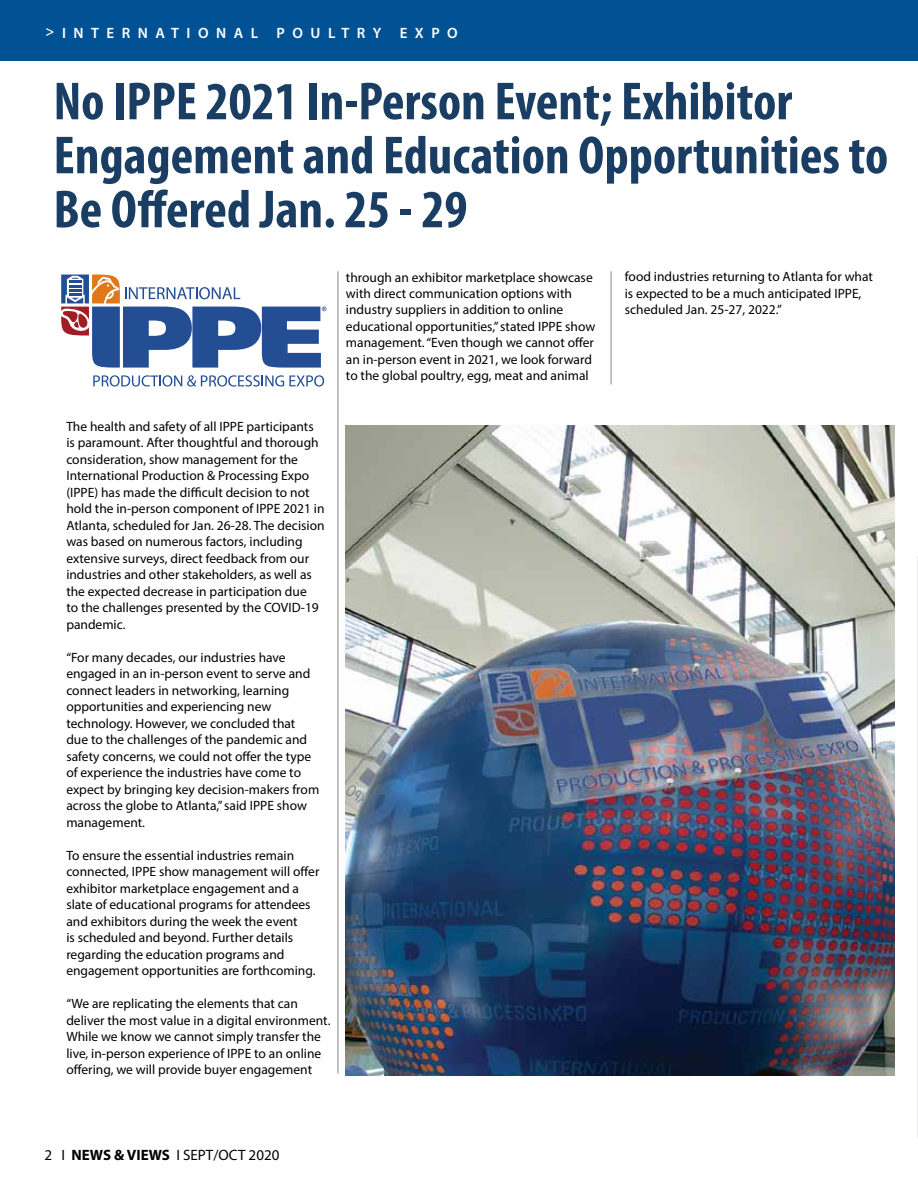
<style>
.page{position:relative;width:918px;height:1188px;background:#fff}
.page>*{position:absolute;margin:0;border:0;box-sizing:border-box;transform-origin:0 0}
.t1{font:700 condensed 54px/54px "Myriad Pro";color:#1a3e63}
.t2{font:15px "Myriad Pro";color:#000}
.t3{font:600 15px "Myriad Pro";letter-spacing:.5em;color:#fff}
.t4{font:13.5px/16.5px "Myriad Pro";color:#000}
.s1{font-weight:700}
</style>
<div class="page">
<hr style="left:917px;top:556px;width:1px;height:582px;background:#eceef7">
<div style="left:0;top:0;width:918px;height:61px;background:#005294"></div>
<hr style="left:338px;top:271px;width:1px;height:803px;background:#868787">
<hr style="left:611px;top:271px;width:1px;height:113px;background:#868787">
<svg style="left:93px;top:375px;width:231px;height:12px"></svg>
<svg style="left:61px;top:275px;width:265px;height:93px"></svg>
<img style="left:346px;top:426px;width:548px;height:649px">
<p class="t3" style="left:46px;top:24px;width:414px">&gt;INTERNATIONAL POULTRY EXPO</p>
<h1 class="t1" style="left:54px;top:73px;width:836px">No IPPE 2021 In-Person Event; Exhibitor<br>Engagement and Education Opportunities to<br>Be Offered Jan. 25 - 29</h1>
<p class="t4" style="left:66px;top:418px;width:260px">The health and safety of all IPPE participants is paramount. After thoughtful and thorough consideration, show management for the International Production &amp; Processing Expo (IPPE) has made the difficult decision to not hold the in-person component of IPPE 2021 in Atlanta, scheduled for Jan. 26-28. The decision was based on numerous factors, including extensive surveys, direct feedback from our industries and other stakeholders, as well as the expected decrease in participation due<br>to the challenges presented by the COVID-19 pandemic.</p>
<p class="t4" style="left:66px;top:649px;width:254px">“For many decades, our industries have engaged in an in-person event to serve and connect leaders in networking, learning opportunities and experiencing new technology. However, we concluded that due to the challenges of the pandemic and safety concerns, we could not offer the type of experience the industries have come to expect by bringing key decision-makers from across the globe to Atlanta,” said IPPE show management.</p>
<p class="t4" style="left:66px;top:847px;width:255px">To ensure the essential industries remain connected, IPPE show management will offer exhibitor marketplace engagement and a slate of educational programs for attendees and exhibitors during the week the event<br>is scheduled and beyond. Further details regarding the education programs and engagement opportunities are forthcoming.</p>
<p class="t4" style="left:66px;top:995px;width:266px">“We are replicating the elements that can deliver the most value in a digital environment.<br>While we know we cannot simply transfer the live, in-person experience of IPPE to an online offering, we will provide buyer engagement</p>
<p class="t4" style="left:346px;top:269px;width:251px">through an exhibitor marketplace showcase with direct communication options with industry suppliers in addition to online educational opportunities,” stated IPPE show management. “Even though we cannot offer an in-person event in 2021, we look forward to the global poultry, egg, meat and animal</p>
<p class="t4" style="left:625px;top:268px;width:250px">food industries returning to Atlanta for what is expected to be a much anticipated IPPE, scheduled Jan. 25-27, 2022.”</p>
<p class="t2" style="left:44px;top:1145px;width:237px">2 I <span class="s1">NEWS &amp; VIEWS</span> I SEPT/OCT 2020</p>
</div>
